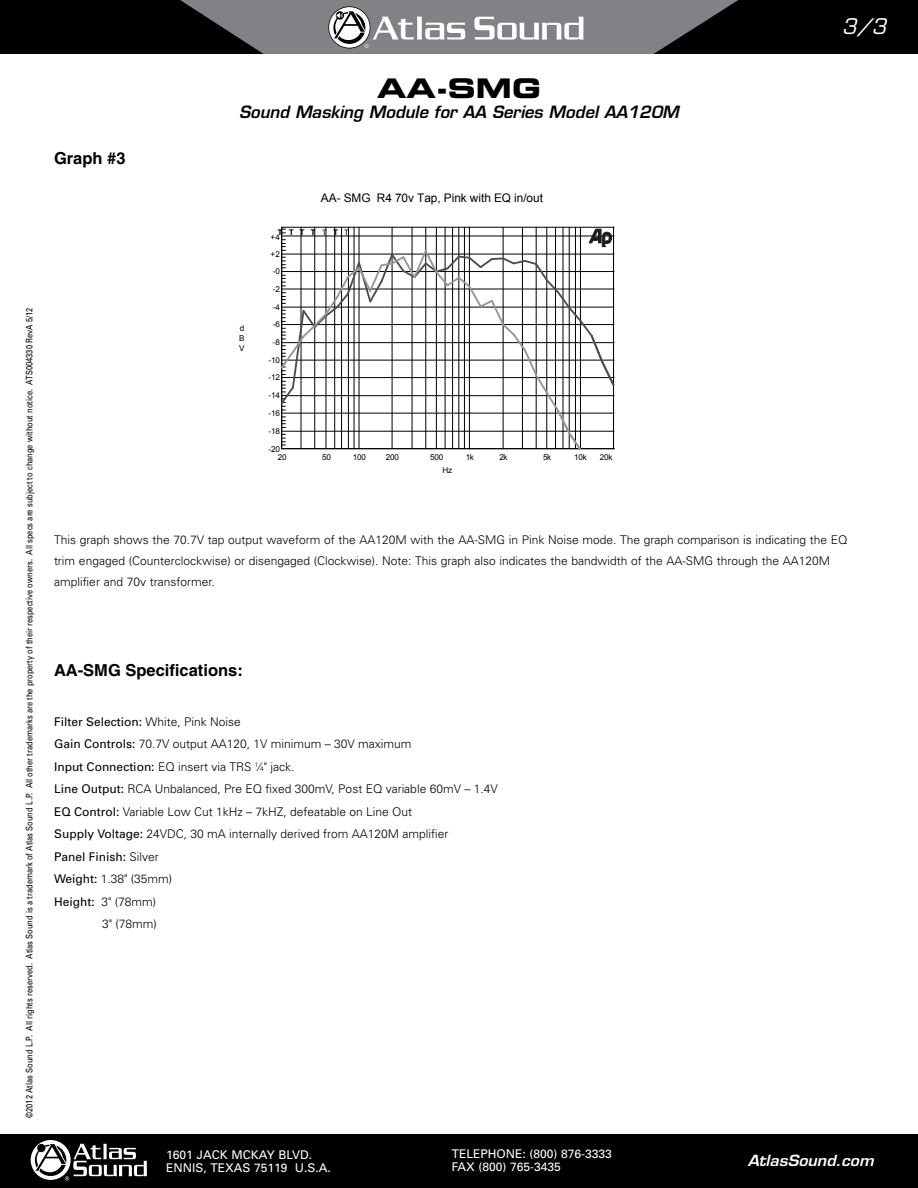
<style>
.page{position:relative;width:918px;height:1188px;background:#fff}
.page>*{position:absolute;margin:0;border:0;box-sizing:border-box;transform-origin:0 0}
.t1{font:27px "Eurostile LT Std Bold Ex 2";color:#000}
.t2{font:italic 21px "Eurostile LT Std";color:#fff}
.t3{font:italic 600 16.5px "Eurostile LT Std";color:#000}
.t4{font:700 16.5px "Helvetica";color:#000}
.t5{font:italic 600 15px "Eurostile LT Std";color:#fff;scale:1.05 1}
.t6{font:300 12px/21px "Univers";color:#000}
.t7{font:12px/13.5px "Univers";color:#fff}
.t8{font:12px "Univers";color:#000}
.t9{font:11.85px "Arial";letter-spacing:-.005em;color:#000}
.t10{font:9px "Univers";color:#000;scale:.83 1}
.t11{font:8.1px/10.1px "Arial";letter-spacing:-.02em;color:#000;text-align:justify}
.t12{font:7.5px "Arial";letter-spacing:.01em;color:#000}
.t13{font:7.5px "Arial";letter-spacing:.89em;color:#000}
.s1{font-weight:300}
.s2{font-weight:400}
.s3{font-size:6.6px}
</style>
<div class="page">
<div style="left:0;top:0;width:918px;height:54px;background:#000"></div>
<svg style="left:180px;top:0;width:558px;height:54px"></svg>
<div style="left:0;top:1134px;width:918px;height:54px;background:#000"></div>
<svg style="left:30px;top:1140px;width:117px;height:41px"></svg>
<hr style="left:282px;top:227px;width:332px;height:1px;background:#000">
<hr style="left:301px;top:227px;width:1px;height:222px;background:#000">
<hr style="left:314px;top:227px;width:1px;height:222px;background:#000">
<hr style="left:326px;top:227px;width:1px;height:222px;background:#000">
<hr style="left:334px;top:227px;width:1px;height:222px;background:#000">
<hr style="left:341px;top:227px;width:1px;height:222px;background:#000">
<hr style="left:348px;top:227px;width:1px;height:222px;background:#000">
<hr style="left:354px;top:227px;width:1px;height:222px;background:#000">
<hr style="left:359px;top:227px;width:1px;height:222px;background:#000">
<hr style="left:392px;top:227px;width:1px;height:222px;background:#000">
<hr style="left:412px;top:227px;width:1px;height:222px;background:#000">
<hr style="left:425px;top:227px;width:1px;height:222px;background:#000">
<hr style="left:436px;top:227px;width:1px;height:222px;background:#000">
<hr style="left:445px;top:227px;width:1px;height:222px;background:#000">
<hr style="left:452px;top:227px;width:1px;height:222px;background:#000">
<hr style="left:459px;top:227px;width:1px;height:222px;background:#000">
<hr style="left:464px;top:227px;width:1px;height:222px;background:#000">
<hr style="left:469px;top:227px;width:1px;height:222px;background:#000">
<hr style="left:503px;top:227px;width:1px;height:222px;background:#000">
<hr style="left:522px;top:227px;width:1px;height:222px;background:#000">
<hr style="left:536px;top:227px;width:1px;height:222px;background:#000">
<hr style="left:546px;top:227px;width:1px;height:222px;background:#000">
<hr style="left:555px;top:227px;width:1px;height:222px;background:#000">
<hr style="left:563px;top:227px;width:1px;height:222px;background:#000">
<hr style="left:569px;top:227px;width:1px;height:222px;background:#000">
<hr style="left:575px;top:227px;width:1px;height:222px;background:#000">
<hr style="left:580px;top:227px;width:1px;height:222px;background:#000">
<hr style="left:281px;top:227px;width:1px;height:222px;background:#000">
<hr style="left:613px;top:227px;width:1px;height:222px;background:#000">
<svg style="left:280px;top:229px;width:335px;height:221px"></svg>
<p class="t10" style="left:24px;top:1118px;width:978px;rotate:-90deg">©2012 Atlas Sound L.P. All rights reserved. Atlas Sound is a trademark of Atlas Sound L.P. All other trademarks are the property of their respective owners. All specs are subject to change without notice. ATS004330 RevA 5/12</p>
<h3 class="t4" style="left:54px;top:148px;width:73px">Graph #3</h3>
<h1 class="t1" style="left:377px;top:70px;width:165px">AA-SMG</h1>
<h3 class="t3" style="left:239px;top:102px;width:441px">Sound Masking Module for AA Series Model AA120M</h3>
<p class="t9" style="left:321px;top:191px;width:224px">AA- SMG R4 70v Tap, Pink with EQ in/out</p>
<p class="t13" style="left:278px;top:229px;width:72px">TTTTTTT</p>
<p class="t11" style="left:270px;top:232px;width:11px">+4</p>
<p class="t11" style="left:270px;top:249px;width:11px">+2</p>
<p class="t11" style="left:273px;top:266px;width:9px">-0</p>
<p class="t11" style="left:273px;top:284px;width:9px">-2</p>
<p class="t11" style="left:239px;top:324px;width:7px">d B V</p>
<p class="t11" style="left:273px;top:302px;width:9px">-4</p>
<p class="t11" style="left:273px;top:319px;width:9px">-6</p>
<p class="t11" style="left:273px;top:337px;width:9px">-8</p>
<p class="t11" style="left:269px;top:355px;width:13px">-10</p>
<p class="t11" style="left:269px;top:372px;width:13px">-12</p>
<p class="t11" style="left:269px;top:390px;width:13px">-14</p>
<p class="t11" style="left:269px;top:408px;width:13px">-16</p>
<p class="t11" style="left:269px;top:426px;width:13px">-18</p>
<p class="t11" style="left:269px;top:445px;width:13px">-20</p>
<p class="t11" style="left:278px;top:452px;width:10px">20</p>
<p class="t11" style="left:322px;top:452px;width:10px">50</p>
<p class="t11" style="left:353px;top:452px;width:15px">100</p>
<p class="t11" style="left:386px;top:452px;width:15px">200</p>
<p class="t11" style="left:430px;top:452px;width:15px">500</p>
<p class="t11" style="left:466px;top:452px;width:10px">1k</p>
<p class="t11" style="left:499px;top:452px;width:10px">2k</p>
<p class="t11" style="left:543px;top:452px;width:10px">5k</p>
<p class="t11" style="left:574px;top:452px;width:14px">10k</p>
<p class="t11" style="left:600px;top:452px;width:14px">20k</p>
<p class="t11" style="left:443px;top:465px;width:11px">Hz</p>
<h2 class="t2" style="left:842px;top:13px;width:46px">3/3</h2>
<p class="t6" style="left:54px;top:529px;width:795px">This graph shows the 70.7V tap output waveform of the AA120M with the AA-SMG in Pink Noise mode. The graph comparison is indicating the EQ trim engaged (Counterclockwise) or disengaged (Clockwise). Note: This graph also indicates the bandwidth of the AA-SMG through the AA120M amplifier and 70v transformer.</p>
<p class="t12" style="left:283px;top:541px;width:102px">AA120M 70v Tap, 1.2V Output</p>
<p class="t12" style="left:283px;top:560px;width:102px">Green Line = EQ In, Pot CCW</p>
<h3 class="t4" style="left:54px;top:660px;width:190px">AA-SMG Specifications:</h3>
<p class="t8" style="left:54px;top:715px;width:188px">Filter Selection: <span class="s1">White, Pink Noise</span></p>
<p class="t6" style="left:54px;top:733px;width:359px"><span class="s2">Gain Controls:</span> 70.7V output AA120, 1V minimum – 30V maximum</p>
<p class="t6" style="left:54px;top:756px;width:242px"><span class="s2">Input Connection:</span> EQ insert via TRS <sup>1</sup>⁄<span class="s3">4</span>" jack.</p>
<p class="t6" style="left:54px;top:778px;width:445px"><span class="s2">Line Output:</span> RCA Unbalanced, Pre EQ fixed 300mV, Post EQ variable 60mV – 1.4V</p>
<p class="t6" style="left:54px;top:801px;width:360px"><span class="s2">EQ Control:</span> Variable Low Cut 1kHz – 7kHZ, defeatable on Line Out</p>
<p class="t6" style="left:54px;top:823px;width:396px"><span class="s2">Supply Voltage:</span> 24VDC, 30 mA internally derived from AA120M amplifier</p>
<p class="t8" style="left:54px;top:850px;width:106px">Panel Finish: <span class="s1">Silver</span></p>
<p class="t6" style="left:54px;top:868px;width:120px"><span class="s2">Weight:</span> 1.38" (35mm)</p>
<p class="t6" style="left:54px;top:891px;width:104px"><span class="s2">Height:</span> 3" (78mm)</p>
<p class="t6" style="left:102px;top:913px;width:56px">3" (78mm)</p>
<p class="t7" style="left:166px;top:1148px;width:166px">1601 JACK MCKAY BLVD.<br>ENNIS, TEXAS 75119 U.S.A.</p>
<p class="t7" style="left:452px;top:1147px;width:162px">TELEPHONE: (800) 876-3333<br>FAX (800) 765-3435</p>
<p class="t5" style="left:748px;top:1151px;width:121px">AtlasSound.com</p>
</div>
